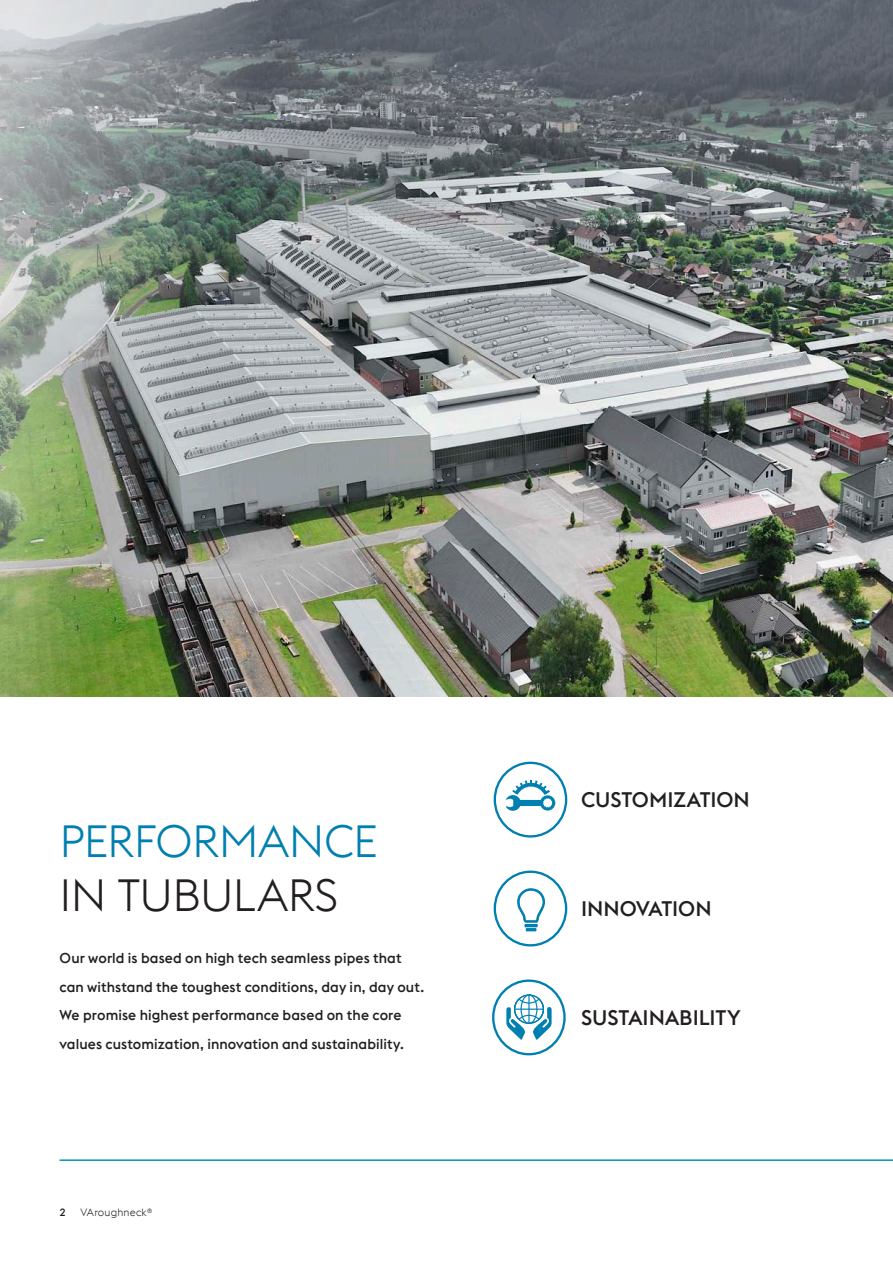
<style>
.page{position:relative;width:893px;height:1263px;background:#fff}
.page>*{position:absolute;margin:0;border:0;box-sizing:border-box;transform-origin:0 0}
.t1{font:300 45px/54px "voestalpine";letter-spacing:-.01em;color:#007fb1}
.t2{font:500 21px "voestalpine";color:#231f20}
.t3{font:500 14.25px/28.5px "voestalpine";letter-spacing:.01em;color:#231f20}
.t4{font:300 10.5px "voestalpine";letter-spacing:.02em;color:#231f20}
.t5{font:500 10.5px "voestalpine";color:#231f20}
.s1{color:#231f20}
</style>
<div class="page">
<img style="left:0;top:0;width:893px;height:696px">
<svg style="left:506px;top:994px;width:46px;height:46px"></svg>
<div style="left:492px;top:979px;width:74px;height:76px;border:2px solid #007fb1;border-radius:50%"></div>
<div style="left:494px;top:870px;width:73px;height:76px;border:2px solid #007fb1;border-radius:50%"></div>
<svg style="left:517px;top:870px;width:29px;height:62px"></svg>
<div style="left:494px;top:762px;width:73px;height:75px;border:2px solid #007fb1;border-radius:50%"></div>
<svg style="left:506px;top:780px;width:49px;height:31px"></svg>
<hr style="left:60px;top:1159px;width:833px;height:2px;background:#0092bf">
<p class="t1" style="left:60px;top:815px;width:320px">PERFORMANCE<br><span class="s1">IN TUBULARS</span></p>
<p class="t3" style="left:60px;top:944px;width:366px">Our world is based on high tech seamless pipes that can withstand the toughest conditions, day in, day out.<br>We promise highest performance based on the core values customization, innovation and sustainability.</p>
<p class="t5" style="left:60px;top:1206px;width:8px">2</p>
<p class="t4" style="left:80px;top:1206px;width:73px">VAroughneck<sup>®</sup></p>
<p class="t2" style="left:581px;top:787px;width:170px">CUSTOMIZATION</p>
<p class="t2" style="left:581px;top:896px;width:132px">INNOVATION</p>
<p class="t2" style="left:581px;top:1005px;width:161px">SUSTAINABILITY</p>
</div>
